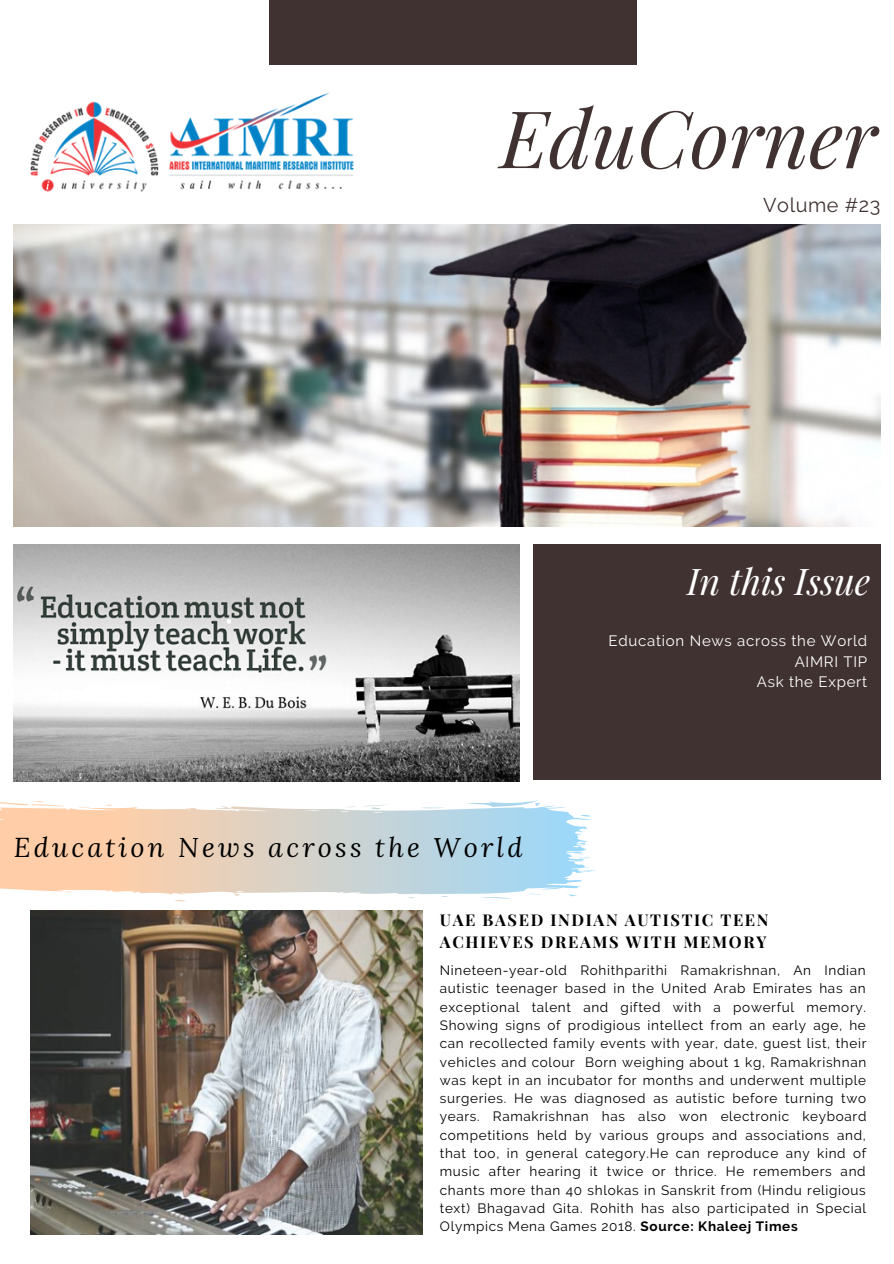
<style>
.page{position:relative;width:894px;height:1264px;background:#fff}
.page>*{position:absolute;margin:0;border:0;box-sizing:border-box;transform-origin:0 0}
.t1{font:italic 79.5px "Playfair Display";color:#403231}
.t2{font:italic 36px "Playfair Display";color:#fff}
.t3{font:italic 27px "Lora";letter-spacing:.12em;color:#000}
.t4{font:19.8px "Raleway";letter-spacing:.03em;color:#403231}
.t5{font:700 16.35px/22.4px "Playfair Display";letter-spacing:.1em;color:#000}
.t6{font:15px/20.4px "Raleway";letter-spacing:.05em;color:#fff;text-align:right}
.t7{font:13.5px/18.3px "Raleway";letter-spacing:.05em;color:#000;text-align:justify}
.s1{font-weight:700}
</style>
<div class="page">
<div style="left:269px;top:0;width:367px;height:64px;background:#403231"></div>
<div style="left:533px;top:544px;width:347px;height:235px;background:#403231"></div>
<img style="left:14px;top:544px;width:505px;height:238px">
<img style="left:14px;top:224px;width:866px;height:302px">
<img style="left:30px;top:92px;width:324px;height:100px">
<svg style="left:0;top:800px;width:596px;height:101px"></svg>
<img style="left:31px;top:910px;width:392px;height:324px">
<svg style="left:227px;top:619px;width:4px;height:4px"></svg>
<svg style="left:227px;top:660px;width:4px;height:4px"></svg>
<svg style="left:227px;top:680px;width:4px;height:5px"></svg>
<h1 class="t1" style="left:500px;top:82px;width:378px">EduCorner</h1>
<h3 class="t4" style="left:763px;top:193px;width:119px">Volume #23</h3>
<h2 class="t2" style="left:687px;top:556px;width:185px">In this Issue</h2>
<p class="t6" style="left:608px;top:631px;width:260px">Education News across the World</p>
<h3 class="t3" style="left:14px;top:829px;width:510px">Education News across the World</h3>
<p class="t6" style="left:756px;top:651px;width:112px">AIMRI TIP<br>Ask the Expert</p>
<p class="t5" style="left:439px;top:907px;width:330px">UAE BASED INDIAN AUTISTIC TEEN<br>ACHIEVES DREAMS WITH MEMORY</p>
<p class="t7" style="left:439px;top:961px;width:428px">Nineteen-year-old Rohithparithi Ramakrishnan, An Indian autistic teenager based in the United Arab Emirates has an exceptional talent and gifted with a powerful memory.<br>Showing signs of prodigious intellect from an early age, he can recollected family events with year, date, guest list, their vehicles and colour Born weighing about 1 kg, Ramakrishnan was kept in an incubator for months and underwent multiple surgeries. He was diagnosed as autistic before turning two years. Ramakrishnan has also won electronic keyboard competitions held by various groups and associations and, that too, in general category.He can reproduce any kind of music after hearing it twice or thrice. He remembers and chants more than 40 shlokas in Sanskrit from (Hindu religious text) Bhagavad Gita. Rohith has also participated in Special Olympics Mena Games 2018. <span class="s1">Source: Khaleej Times</span></p>
</div>
